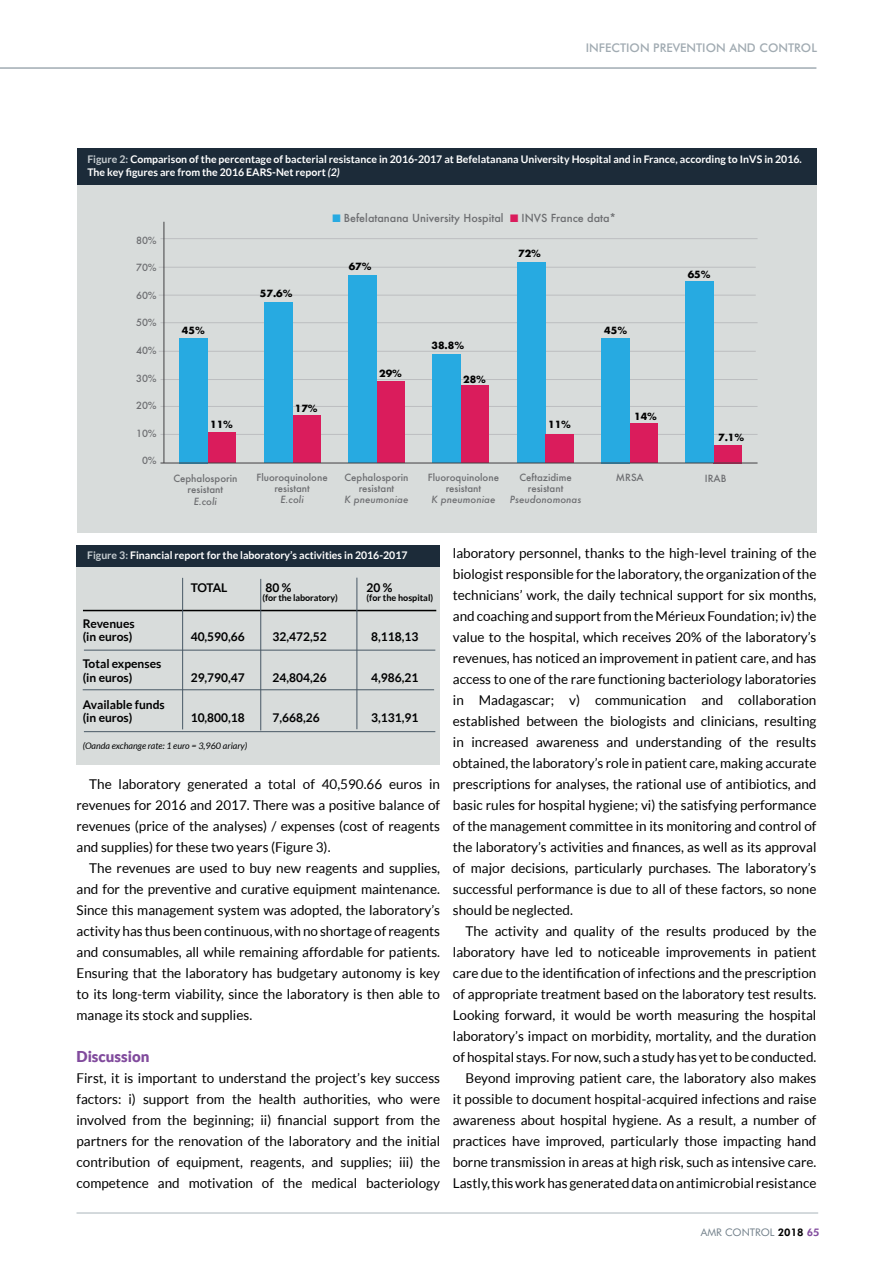
<style>
.page{position:relative;width:893px;height:1263px;background:#fff}
.page>*{position:absolute;margin:0;border:0;box-sizing:border-box;transform-origin:0 0}
.t1{font:900 15px "Lato";color:#814b9d}
.t2{font:13.5px/21px "Lato";color:#000;text-align:justify}
.t3{font:700 12px/13.5px "Lato";color:#000}
.t4{font:500 12px "Futura BT";color:#a1abb2}
.t5{font:500 10.8px "Futura";color:#6d6e71}
.t6{font:700 10.5px/13.5px "Lato";color:#fff}
.t7{font:10.5px "Futura BT";color:#72808a}
.t8{font:500 9.6px/11.1px "Futura";color:#6d6e71;text-align:center}
.t9{font:italic 500 9.6px "Futura";color:#6d6e71}
.t10{font:700 9.6px "Futura";color:#000}
.t11{font:italic 9px "Lato";color:#000}
.t12{font:700 9px "Lato";letter-spacing:-.01em;color:#000}
.s1{color:#c6cdd1}
.s2{font-style:italic}
.s3{color:#27aae1}
.s4{color:#da1c5c}
.s5{font-weight:800;color:#000}
.s6{font-weight:800;color:#814b9d}
</style>
<div class="page">
<hr style="left:0;top:67px;width:816px;height:2px;background:#a1abb2">
<hr style="left:77px;top:1212px;width:741px;height:2px;background:#c6cdd1">
<div style="left:77px;top:562px;width:363px;height:202px;background:#d8dcdb"></div>
<div style="left:77px;top:545px;width:363px;height:22px;background:#1c2b39"></div>
<hr style="left:83px;top:610px;width:353px;height:1px;background:#000">
<hr style="left:84px;top:650px;width:351px;height:1px;background:#485865">
<hr style="left:182px;top:578px;width:1px;height:151px;background:#485865">
<hr style="left:83px;top:689px;width:351px;height:1px;background:#485865">
<hr style="left:84px;top:731px;width:351px;height:1px;background:#485865">
<hr style="left:260px;top:579px;width:1px;height:151px;background:#485865">
<hr style="left:357px;top:578px;width:1px;height:151px;background:#485865">
<div style="left:77px;top:149px;width:739px;height:383px;background:#d8dcdb"></div>
<hr style="left:160px;top:238px;width:597px;height:1px;background:#bcbec0">
<hr style="left:159px;top:267px;width:597px;height:1px;background:#bcbec0">
<hr style="left:159px;top:295px;width:597px;height:1px;background:#bcbec0">
<hr style="left:160px;top:322px;width:597px;height:1px;background:#bcbec0">
<hr style="left:159px;top:351px;width:597px;height:1px;background:#bcbec0">
<hr style="left:160px;top:379px;width:597px;height:1px;background:#bcbec0">
<hr style="left:160px;top:406px;width:597px;height:1px;background:#bcbec0">
<hr style="left:160px;top:434px;width:597px;height:1px;background:#bcbec0">
<hr style="left:164px;top:222px;width:1px;height:241px;background:#414042">
<div style="left:517px;top:262px;width:29px;height:201px;background:#27aae1"></div>
<div style="left:546px;top:434px;width:28px;height:29px;background:#da1c5c"></div>
<div style="left:630px;top:424px;width:28px;height:39px;background:#da1c5c"></div>
<div style="left:713px;top:445px;width:28px;height:19px;background:#da1c5c"></div>
<div style="left:460px;top:386px;width:29px;height:77px;background:#da1c5c"></div>
<div style="left:376px;top:382px;width:29px;height:81px;background:#da1c5c"></div>
<div style="left:292px;top:415px;width:28px;height:48px;background:#da1c5c"></div>
<div style="left:207px;top:432px;width:29px;height:31px;background:#da1c5c"></div>
<div style="left:602px;top:338px;width:28px;height:125px;background:#27aae1"></div>
<div style="left:685px;top:281px;width:28px;height:182px;background:#27aae1"></div>
<div style="left:432px;top:354px;width:28px;height:109px;background:#27aae1"></div>
<div style="left:348px;top:275px;width:28px;height:188px;background:#27aae1"></div>
<div style="left:264px;top:302px;width:28px;height:161px;background:#27aae1"></div>
<div style="left:179px;top:338px;width:28px;height:125px;background:#27aae1"></div>
<hr style="left:160px;top:463px;width:597px;height:1px;background:#414042">
<div style="left:77px;top:149px;width:739px;height:36px;background:#1c2b39"></div>
<p class="t4" style="left:586px;top:40px;width:233px">INFECTION PREVENTION AND CONTROL</p>
<p class="t6" style="left:87px;top:152px;width:716px"><span class="s1">Figure 2:</span> Comparison of the percentage of bacterial resistance in 2016-2017 at Befelatanana University Hospital and in France, according to InVS in 2016.<br>The key figures are from the 2016 EARS-Net report <span class="s2">(2)</span></p>
<p class="t8" style="left:136px;top:234px;width:22px">80%</p>
<p class="t8" style="left:136px;top:262px;width:22px">70%</p>
<p class="t8" style="left:136px;top:289px;width:22px">60%</p>
<p class="t8" style="left:136px;top:317px;width:22px">50%</p>
<p class="t8" style="left:136px;top:345px;width:22px">40%</p>
<p class="t8" style="left:136px;top:372px;width:22px">30%</p>
<p class="t8" style="left:136px;top:400px;width:22px">20%</p>
<p class="t8" style="left:136px;top:427px;width:22px">10%</p>
<p class="t8" style="left:142px;top:455px;width:16px">0%</p>
<p class="t10" style="left:182px;top:323px;width:24px">45%</p>
<p class="t10" style="left:210px;top:417px;width:24px">11%</p>
<p class="t8" style="left:173px;top:473px;width:66px">Cephalosporin resistant</p>
<p class="t9" style="left:194px;top:494px;width:25px">E.coli</p>
<p class="t5" style="left:332px;top:210px;width:285px"><span class="s3">■</span> Befelatanana University Hospital <span class="s4">■</span> INVS France data*</p>
<p class="t10" style="left:260px;top:287px;width:34px">57.6%</p>
<p class="t10" style="left:349px;top:260px;width:24px">67%</p>
<p class="t10" style="left:295px;top:402px;width:24px">17%</p>
<p class="t10" style="left:379px;top:366px;width:24px">29%</p>
<p class="t8" style="left:256px;top:472px;width:73px">Fluoroquinolone resistant</p>
<p class="t9" style="left:280px;top:493px;width:25px">E.coli</p>
<p class="t8" style="left:344px;top:472px;width:66px">Cephalosporin resistant</p>
<p class="t9" style="left:344px;top:493px;width:65px">K pneumoniae</p>
<p class="t10" style="left:518px;top:246px;width:24px">72%</p>
<p class="t10" style="left:431px;top:338px;width:34px">38.8%</p>
<p class="t10" style="left:463px;top:372px;width:24px">28%</p>
<p class="t10" style="left:548px;top:417px;width:24px">11%</p>
<p class="t8" style="left:428px;top:472px;width:73px">Fluoroquinolone resistant</p>
<p class="t9" style="left:431px;top:493px;width:65px">K pneumoniae</p>
<p class="t8" style="left:519px;top:472px;width:54px">Ceftazidime resistant</p>
<p class="t9" style="left:510px;top:493px;width:73px">Pseudonomonas</p>
<p class="t10" style="left:604px;top:323px;width:24px">45%</p>
<p class="t10" style="left:688px;top:267px;width:24px">65%</p>
<p class="t10" style="left:634px;top:409px;width:24px">14%</p>
<p class="t10" style="left:718px;top:430px;width:28px">7.1%</p>
<p class="t8" style="left:616px;top:472px;width:29px">MRSA</p>
<p class="t8" style="left:705px;top:473px;width:23px">IRAB</p>
<p class="t6" style="left:87px;top:549px;width:322px"><span class="s1">Figure 3:</span> Financial report for the laboratory’s activities in 2016-2017</p>
<p class="t3" style="left:191px;top:580px;width:38px">TOTAL</p>
<p class="t3" style="left:266px;top:580px;width:27px">80 %</p>
<p class="t3" style="left:367px;top:580px;width:27px">20 %</p>
<p class="t12" style="left:263px;top:592px;width:77px">(for the laboratory)</p>
<p class="t12" style="left:367px;top:592px;width:68px">(for the hospital)</p>
<p class="t3" style="left:83px;top:616px;width:53px">Revenues (in euros)</p>
<p class="t3" style="left:191px;top:630px;width:56px">40,590,66</p>
<p class="t3" style="left:273px;top:630px;width:56px">32,472,52</p>
<p class="t3" style="left:371px;top:630px;width:49px">8,118,13</p>
<p class="t3" style="left:83px;top:657px;width:80px">Total expenses (in euros)</p>
<p class="t3" style="left:191px;top:670px;width:56px">29,790,47</p>
<p class="t3" style="left:273px;top:670px;width:56px">24,804,26</p>
<p class="t3" style="left:371px;top:670px;width:49px">4,986,21</p>
<p class="t3" style="left:83px;top:697px;width:84px">Available funds (in euros)</p>
<p class="t3" style="left:191px;top:711px;width:56px">10,800,18</p>
<p class="t3" style="left:273px;top:711px;width:49px">7,668,26</p>
<p class="t3" style="left:371px;top:711px;width:49px">3,131,91</p>
<p class="t11" style="left:83px;top:741px;width:166px">(Oanda exchange rate: 1 euro = 3,960 ariary)</p>
<p class="t2" style="left:77px;top:774px;width:365px;text-indent:13px">The laboratory generated a total of 40,590.66 euros in revenues for 2016 and 2017. There was a positive balance of revenues (price of the analyses) / expenses (cost of reagents and supplies) for these two years (Figure 3).</p>
<p class="t2" style="left:77px;top:858px;width:365px;text-indent:13px">The revenues are used to buy new reagents and supplies, and for the preventive and curative equipment maintenance.<br>Since this management system was adopted, the laboratory’s activity has thus been continuous, with no shortage of reagents and consumables, all while remaining affordable for patients.<br>Ensuring that the laboratory has budgetary autonomy is key to its long-term viability, since the laboratory is then able to manage its stock and supplies.</p>
<p class="t1" style="left:77px;top:1048px;width:74px">Discussion</p>
<p class="t2" style="left:77px;top:1068px;width:365px">First, it is important to understand the project’s key success factors: i) support from the health authorities, who were involved from the beginning; ii) financial support from the partners for the renovation of the laboratory and the initial contribution of equipment, reagents, and supplies; iii) the competence and motivation of the medical bacteriology</p>
<p class="t2" style="left:453px;top:543px;width:365px">laboratory personnel, thanks to the high-level training of the biologist responsible for the laboratory, the organization of the technicians’ work, the daily technical support for six months, and coaching and support from the Mérieux Foundation; iv) the value to the hospital, which receives 20% of the laboratory’s revenues, has noticed an improvement in patient care, and has access to one of the rare functioning bacteriology laboratories in Madagascar; v) communication and collaboration established between the biologists and clinicians, resulting in increased awareness and understanding of the results obtained, the laboratory’s role in patient care, making accurate prescriptions for analyses, the rational use of antibiotics, and basic rules for hospital hygiene; vi) the satisfying performance of the management committee in its monitoring and control of the laboratory’s activities and finances, as well as its approval of major decisions, particularly purchases. The laboratory’s successful performance is due to all of these factors, so none should be neglected.</p>
<p class="t2" style="left:453px;top:921px;width:365px;text-align:right">The activity and quality of the results produced by the laboratory have led to noticeable improvements in patient care due to the identification of infections and the prescription of appropriate treatment based on the laboratory test results.<br>Looking forward, it would be worth measuring the hospital laboratory’s impact on morbidity, mortality, and the duration of hospital stays. For now, such a study has yet to be conducted.<br>Beyond improving patient care, the laboratory also makes<br>it possible to document hospital-acquired infections and raise awareness about hospital hygiene. As a result, a number of practices have improved, particularly those impacting hand borne transmission in areas at high risk, such as intensive care.<br>Lastly, this work has generated data on antimicrobial resistance</p>
<p class="t7" style="left:701px;top:1226px;width:120px">AMR CONTROL <span class="s5">2018</span> <span class="s6">65</span></p>
</div>
